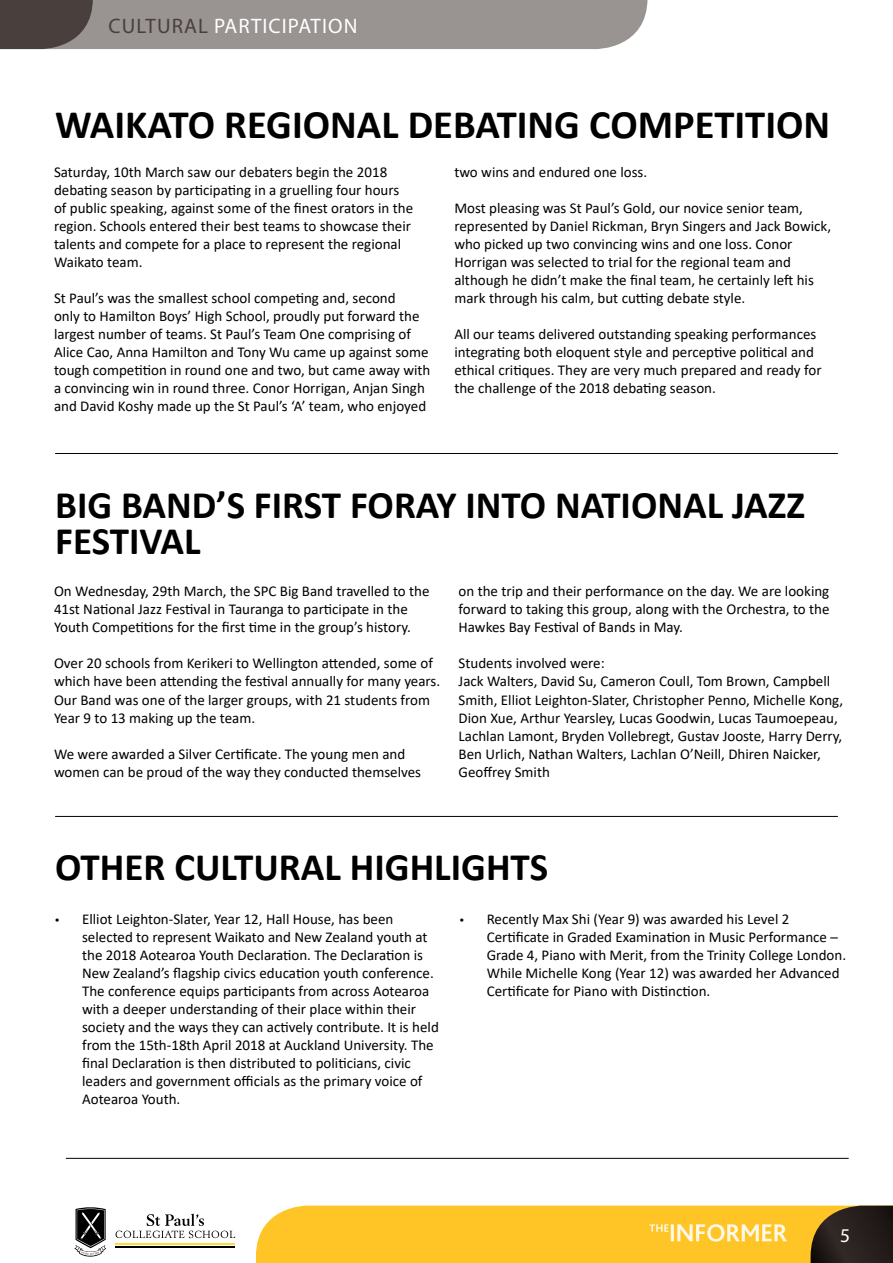
<style>
.page{position:relative;width:893px;height:1263px;background:#fff}
.page>*{position:absolute;margin:0;border:0;box-sizing:border-box;transform-origin:0 0}
.t1{font:700 40.5px "Calibri";color:#000}
.t2{font:700 39px/36px "Calibri";color:#000}
.t3{font:21px "Myriad Pro";letter-spacing:.05em;color:#fff}
.t4{font:19.5px "Myriad Pro";color:#fff}
.t5{font:15px/18px "Calibri";color:#000}
.s1{color:#49403e}
.s2{font-family:"Myriad Pro"}
</style>
<div class="page">
<svg style="left:0;top:0;width:647px;height:49px;background:#908a88"></svg>
<hr style="left:116px;top:1243px;width:119px;height:2px;background:#ffdd30">
<hr style="left:116px;top:1246px;width:119px;height:1px;background:#000">
<svg style="left:74px;top:1207px;width:32px;height:49px"></svg>
<svg style="left:116px;top:1213px;width:119px;height:25px"></svg>
<svg style="left:256px;top:1205px;width:637px;height:58px;background:#e6b32e"></svg>
<hr style="left:66px;top:1158px;width:783px;height:1px;background:#000">
<hr style="left:55px;top:453px;width:783px;height:1px;background:#000">
<hr style="left:55px;top:816px;width:783px;height:1px;background:#000">
<h3 class="t3" style="left:109px;top:13px;width:250px"><span class="s1">CULTURAL</span> PARTICIPATION</h3>
<h1 class="t1" style="left:55px;top:96px;width:777px">WAIKATO REGIONAL DEBATING COMPETITION</h1>
<p class="t5" style="left:54px;top:162px;width:361px">Saturday, 10th March saw our debaters begin the 2018 debating season by participating in a gruelling four hours of public speaking, against some of the finest orators in the region. Schools entered their best teams to showcase their talents and compete for a place to represent the regional Waikato team.</p>
<p class="t5" style="left:54px;top:288px;width:378px">St Paul’s was the smallest school competing and, second<br>only to Hamilton Boys’ High School, proudly put forward the largest number of teams. St Paul’s Team One comprising of Alice Cao, Anna Hamilton and Tony Wu came up against some tough competition in round one and two, but came away with a convincing win in round three. Conor Horrigan, Anjan Singh and David Koshy made up the St Paul’s ‘A’ team, who enjoyed</p>
<p class="t5" style="left:454px;top:162px;width:194px">two wins and endured one loss.</p>
<p class="t5" style="left:454px;top:198px;width:378px">Most pleasing was St Paul’s Gold, our novice senior team, represented by Daniel Rickman, Bryn Singers and Jack Bowick, who picked up two convincing wins and one loss. Conor Horrigan was selected to trial for the regional team and although he didn’t make the final team, he certainly left his mark through his calm, but cutting debate style.</p>
<p class="t5" style="left:454px;top:324px;width:369px">All our teams delivered outstanding speaking performances integrating both eloquent style and perceptive political and ethical critiques. They are very much prepared and ready for the challenge of the 2018 debating season.</p>
<h2 class="t2" style="left:55px;top:486px;width:751px">BIG BAND’S FIRST FORAY INTO NATIONAL JAZZ<br>FESTIVAL</h2>
<p class="t5" style="left:54px;top:582px;width:377px">On Wednesday, 29th March, the SPC Big Band travelled to the<br>41st National Jazz Festival in Tauranga to participate in the<br>Youth Competitions for the first time in the group’s history.</p>
<p class="t5" style="left:54px;top:654px;width:388px">Over 20 schools from Kerikeri to Wellington attended, some of which have been attending the festival annually for many years.<br>Our Band was one of the larger groups, with 21 students from Year 9 to 13 making up the team.</p>
<p class="t5" style="left:54px;top:744px;width:369px">We were awarded a Silver Certificate. The young men and women can be proud of the way they conducted themselves</p>
<p class="t5" style="left:459px;top:582px;width:373px;text-align:justify">on the trip and their performance on the day. We are looking forward to taking this group, along with the Orchestra, to the Hawkes Bay Festival of Bands in May.</p>
<p class="t5" style="left:459px;top:654px;width:386px">Students involved were:<br>Jack Walters, David Su, Cameron Coull, Tom Brown, Campbell Smith, Elliot Leighton-Slater, Christopher Penno, Michelle Kong, Dion Xue, Arthur Yearsley, Lucas Goodwin, Lucas Taumoepeau, Lachlan Lamont, Bryden Vollebregt, Gustav Jooste, Harry Derry, Ben Urlich, Nathan Walters, Lachlan O’Neill, Dhiren Naicker, Geoffrey Smith</p>
<h2 class="t2" style="left:55px;top:849px;width:494px">OTHER CULTURAL HIGHLIGHTS</h2>
<p class="t5" style="left:82px;top:910px;width:358px;text-indent:-27px"><span class="s2">•</span> Elliot Leighton-Slater, Year 12, Hall House, has been selected to represent Waikato and New Zealand youth at the 2018 Aotearoa Youth Declaration. The Declaration is New Zealand’s flagship civics education youth conference.<br>The conference equips participants from across Aotearoa with a deeper understanding of their place within their society and the ways they can actively contribute. It is held from the 15th-18th April 2018 at Auckland University. The final Declaration is then distributed to politicians, civic leaders and government officials as the primary voice of Aotearoa Youth.</p>
<p class="t5" style="left:487px;top:910px;width:361px;text-indent:-27px"><span class="s2">•</span> Recently Max Shi (Year 9) was awarded his Level 2<br>Certificate in Graded Examination in Music Performance – Grade 4, Piano with Merit, from the Trinity College London.<br>While Michelle Kong (Year 12) was awarded her Advanced Certificate for Piano with Distinction.</p>
<h3 class="t4" style="left:840px;top:1224px;width:12px">5</h3>
</div>
